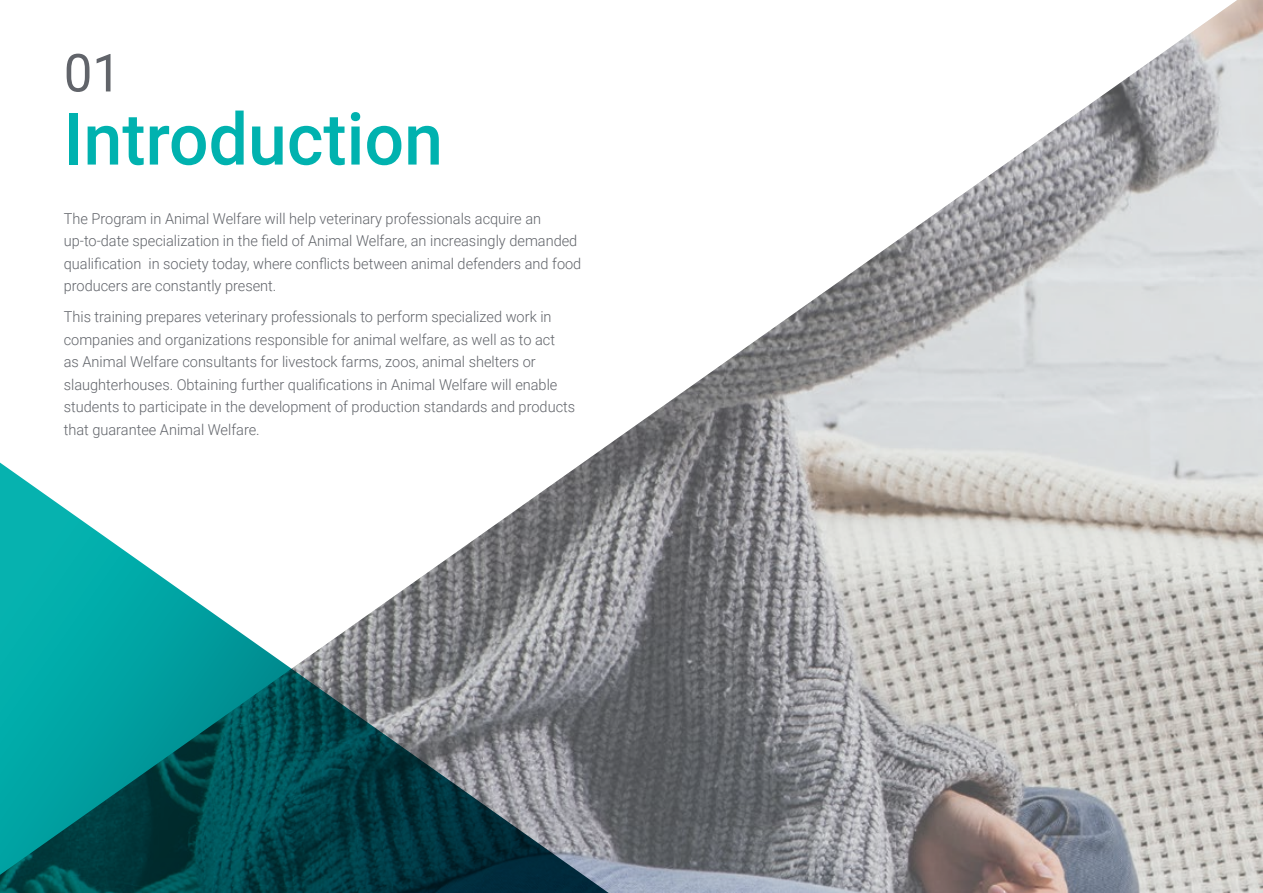
<style>
.page{position:relative;width:1263px;height:893px;background:#fff}
.page>*{position:absolute;margin:0;border:0;box-sizing:border-box;transform-origin:0 0}
.t1{font:500 72px "Roboto";color:#00b2af}
.t2{font:52.5px "Roboto";color:#61646a}
.t3{font:300 15px/22.5px "Roboto";color:#61646a}
</style>
<div class="page">
<img style="left:604px;top:0;width:659px;height:893px">
<svg style="left:0;top:448px;width:640px;height:445px"></svg>
<h2 class="t2" style="left:64px;top:36px;width:59px">01</h2>
<h1 class="t1" style="left:64px;top:89px;width:381px">Introduction</h1>
<p class="t3" style="left:64px;top:207px;width:519px">The Program in Animal Welfare will help veterinary professionals acquire an up-to-date specialization in the field of Animal Welfare, an increasingly demanded qualification in society today, where conflicts between animal defenders and food producers are constantly present.</p>
<p class="t3" style="left:64px;top:305px;width:513px">This training prepares veterinary professionals to perform specialized work in companies and organizations responsible for animal welfare, as well as to act<br>as Animal Welfare consultants for livestock farms, zoos, animal shelters or slaughterhouses. Obtaining further qualifications in Animal Welfare will enable students to participate in the development of production standards and products that guarantee Animal Welfare.</p>
</div>
